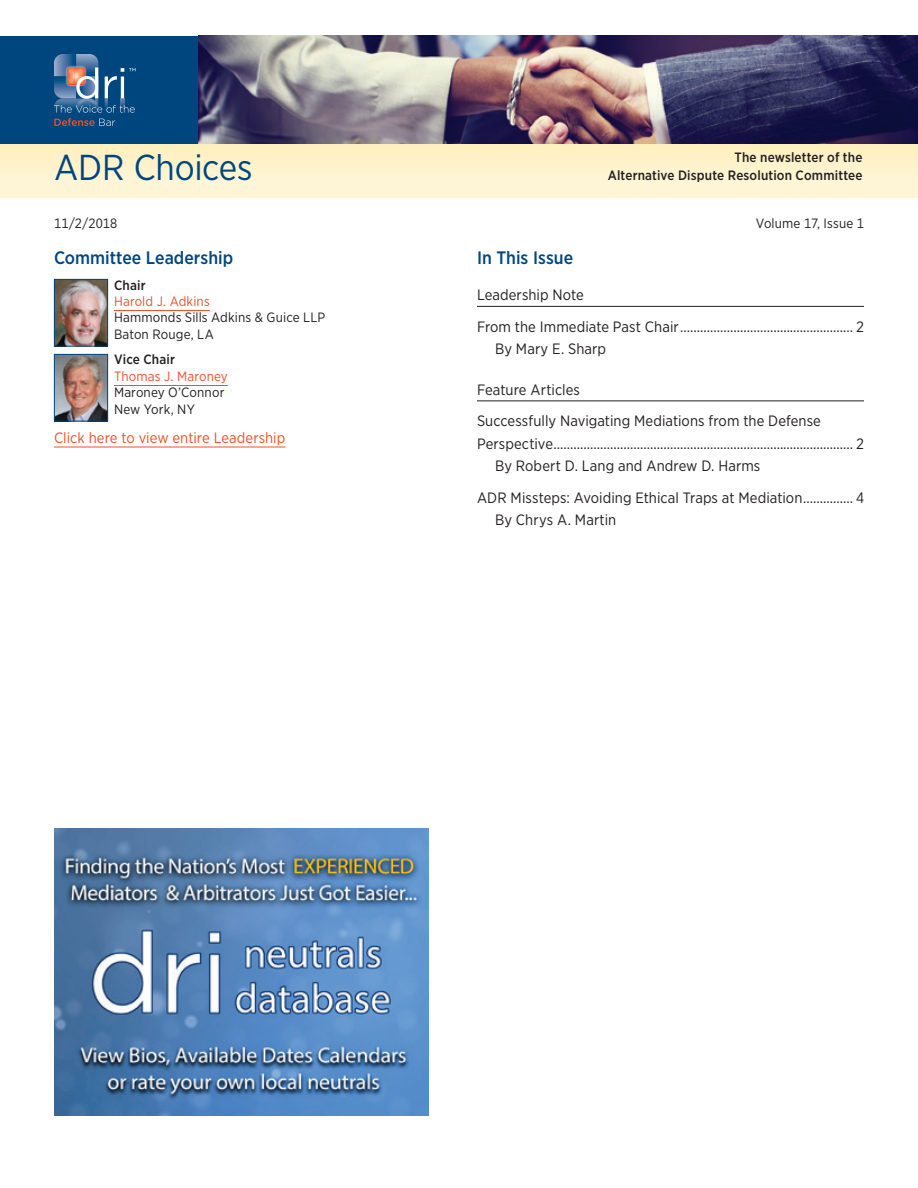
<style>
.page{position:relative;width:918px;height:1188px;background:#fff}
.page>*{position:absolute;margin:0;border:0;box-sizing:border-box;transform-origin:0 0}
.t1{font:36px "Gotham Narrow";letter-spacing:-.005em;color:#00467e}
.t2{font:500 18px "Gotham Narrow";color:#00467e}
.t3{font:15px/31.5px "Gotham Narrow";letter-spacing:.005em;color:#231f20}
.t4{font:15px "Gotham Narrow";color:#f05128}
.t5{font:13.5px/16.5px "Gotham Narrow";letter-spacing:.01em;color:#231f20}
.t6{font:500 13.5px/18px "Gotham Narrow";letter-spacing:.01em;color:#231f20;text-align:right}
.t7{font:13.5px "Gotham Narrow";letter-spacing:.01em;color:#f05128}
</style>
<div class="page">
<div style="left:0;top:36px;width:918px;height:108px;background:#00467e"></div>
<svg style="left:54px;top:54px;width:82px;height:72px"></svg>
<div style="left:0;top:144px;width:918px;height:54px;background:linear-gradient(to bottom,#fef0c0,#fef6db)"></div>
<img style="left:198px;top:36px;width:720px;height:108px">
<hr style="left:114px;top:310px;width:96px;height:1px;background:#f05128">
<hr style="left:114px;top:385px;width:114px;height:1px;background:#f05128">
<hr style="left:54px;top:447px;width:231px;height:1px;background:#f05128">
<img style="left:56px;top:281px;width:50px;height:63px">
<div style="left:54px;top:279px;width:54px;height:67px;border:1px solid #00467e"></div>
<img style="left:56px;top:356px;width:50px;height:64px">
<div style="left:54px;top:354px;width:54px;height:68px;border:1px solid #00467e"></div>
<hr style="left:477px;top:306px;width:387px;height:1px;background:#231f20">
<hr style="left:477px;top:400px;width:387px;height:1px;background:#231f20">
<img style="left:54px;top:828px;width:375px;height:288px">
<h1 class="t1" style="left:54px;top:145px;width:200px">ADR Choices</h1>
<p class="t6" style="left:608px;top:148px;width:256px">The newsletter of the<br>Alternative Dispute Resolution Committee</p>
<p class="t5" style="left:54px;top:215px;width:65px">11/2/2018</p>
<p class="t5" style="left:756px;top:215px;width:110px">Volume 17, Issue 1</p>
<p class="t2" style="left:54px;top:246px;width:181px">Committee Leadership</p>
<p class="t6" style="left:114px;top:276px;width:33px">Chair</p>
<p class="t7" style="left:114px;top:293px;width:97px">Harold J. Adkins</p>
<p class="t5" style="left:114px;top:309px;width:213px">Hammonds Sills Adkins &amp; Guice LLP<br>Baton Rouge, LA</p>
<p class="t6" style="left:114px;top:351px;width:62px">Vice Chair</p>
<p class="t7" style="left:114px;top:368px;width:115px">Thomas J. Maroney</p>
<p class="t5" style="left:114px;top:384px;width:112px">Maroney O’Connor<br>New York, NY</p>
<p class="t4" style="left:54px;top:428px;width:233px">Click here to view entire Leadership</p>
<p class="t2" style="left:477px;top:246px;width:98px">In This Issue</p>
<p class="t3" style="left:477px;top:279px;width:388px">Leadership Note<br>From the Immediate Past Chair.................................................... 2</p>
<p class="t3" style="left:495px;top:333px;width:113px">By Mary E. Sharp</p>
<p class="t3" style="left:477px;top:373px;width:345px">Feature Articles<br>Successfully Navigating Mediations from the Defense</p>
<p class="t3" style="left:495px;top:432px;width:370px;line-height:22.5px;text-indent:-18px">Perspective.......................................................................................... 2<br>By Robert D. Lang and Andrew D. Harms</p>
<p class="t3" style="left:495px;top:486px;width:370px;line-height:22.5px;text-indent:-18px">ADR Missteps: Avoiding Ethical Traps at Mediation............... 4<br>By Chrys A. Martin</p>
</div>
